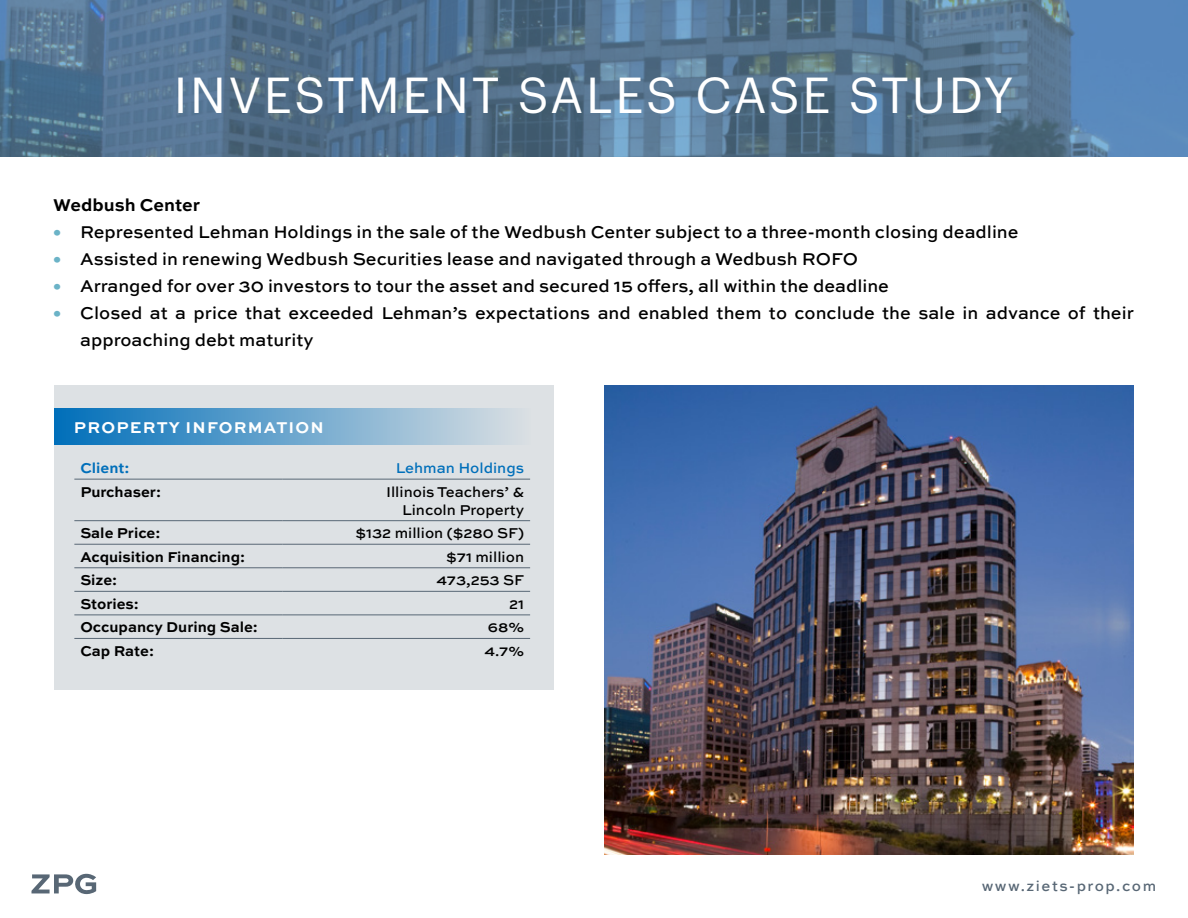
<style>
.page{position:relative;width:1188px;height:918px;background:#fff}
.page>*{position:absolute;margin:0;border:0;box-sizing:border-box;transform-origin:0 0}
.t1{font:49.5px "Graphik";letter-spacing:.055em;color:#fff}
.t2{font:500 18px/27px "Sweet Sans";color:#000}
.t3{font:700 18px "Sweet Sans";color:#000}
.t4{font:700 16.5px "Sweet Sans";letter-spacing:.07em;color:#fff}
.t5{font:700 15px "Sweet Sans";color:#000}
.t6{font:500 15px/18px "Sweet Sans";color:#000;text-align:right}
.t7{font:500 15px "Sweet Sans";letter-spacing:.1em;color:#586775}
.t8{font:500 15px "Sweet Sans";color:#006fba}
.t9{font:700 15px "Sweet Sans";color:#006fba}
.s1{font-weight:700;color:#6bb3c7}
</style>
<div class="page">
<div style="left:54px;top:385px;width:500px;height:305px;background:#dde1e4"></div>
<div style="left:54px;top:409px;width:476px;height:36px;background:linear-gradient(to right,#006fba,#dadfe3)"></div>
<hr style="left:74px;top:479px;width:209px;height:1px;background:#586775">
<hr style="left:283px;top:479px;width:247px;height:1px;background:#586775">
<hr style="left:74px;top:520px;width:209px;height:1px;background:#586775">
<hr style="left:283px;top:520px;width:247px;height:1px;background:#586775">
<hr style="left:74px;top:544px;width:209px;height:1px;background:#586775">
<hr style="left:283px;top:544px;width:247px;height:1px;background:#586775">
<hr style="left:74px;top:568px;width:209px;height:1px;background:#586775">
<hr style="left:283px;top:568px;width:247px;height:1px;background:#586775">
<hr style="left:74px;top:591px;width:209px;height:1px;background:#586775">
<hr style="left:283px;top:591px;width:247px;height:1px;background:#586775">
<hr style="left:74px;top:615px;width:209px;height:1px;background:#586775">
<hr style="left:283px;top:615px;width:247px;height:1px;background:#586775">
<hr style="left:74px;top:638px;width:209px;height:1px;background:#586775">
<hr style="left:283px;top:638px;width:247px;height:1px;background:#586775">
<img style="left:604px;top:385px;width:530px;height:469px">
<svg style="left:0;top:0;width:1188px;height:157px;background:#547593"></svg>
<svg style="left:31px;top:874px;width:65px;height:20px"></svg>
<h1 class="t1" style="left:174px;top:58px;width:841px">INVESTMENT SALES CASE STUDY</h1>
<p class="t3" style="left:53px;top:194px;width:149px">Wedbush Center</p>
<p class="t2" style="left:53px;top:219px;width:967px"><span class="s1">•</span> Represented Lehman Holdings in the sale of the Wedbush Center subject to a three-month closing deadline</p>
<p class="t2" style="left:53px;top:246px;width:806px"><span class="s1">•</span> Assisted in renewing Wedbush Securities lease and navigated through a Wedbush ROFO</p>
<p class="t2" style="left:53px;top:273px;width:837px"><span class="s1">•</span> Arranged for over 30 investors to tour the asset and secured 15 offers, all within the deadline</p>
<p class="t2" style="left:80px;top:300px;width:1055px;text-indent:-27px"><span class="s1">•</span> Closed at a price that exceeded Lehman’s expectations and enabled them to conclude the sale in advance of their approaching debt maturity</p>
<p class="t4" style="left:74px;top:418px;width:251px">PROPERTY INFORMATION</p>
<p class="t9" style="left:80px;top:459px;width:51px">Client:</p>
<p class="t8" style="left:396px;top:460px;width:130px">Lehman Holdings</p>
<p class="t5" style="left:80px;top:483px;width:82px">Purchaser:</p>
<p class="t6" style="left:386px;top:483px;width:140px">Illinois Teachers’ &amp;<br>Lincoln Property</p>
<p class="t5" style="left:80px;top:525px;width:82px">Sale Price:</p>
<p class="t6" style="left:355px;top:525px;width:170px">$132 million ($280 SF)</p>
<p class="t5" style="left:80px;top:548px;width:166px">Acquisition Financing:</p>
<p class="t6" style="left:446px;top:548px;width:79px">$71 million</p>
<p class="t5" style="left:80px;top:572px;width:38px">Size:</p>
<p class="t6" style="left:436px;top:572px;width:89px">473,253 SF</p>
<p class="t5" style="left:80px;top:595px;width:60px">Stories:</p>
<p class="t6" style="left:509px;top:595px;width:17px">21</p>
<p class="t5" style="left:80px;top:619px;width:179px">Occupancy During Sale:</p>
<p class="t6" style="left:488px;top:619px;width:38px">68%</p>
<p class="t5" style="left:80px;top:642px;width:75px">Cap Rate:</p>
<p class="t6" style="left:485px;top:642px;width:41px">4.7%</p>
<p class="t7" style="left:982px;top:878px;width:176px">www.ziets-prop.com</p>
</div>
